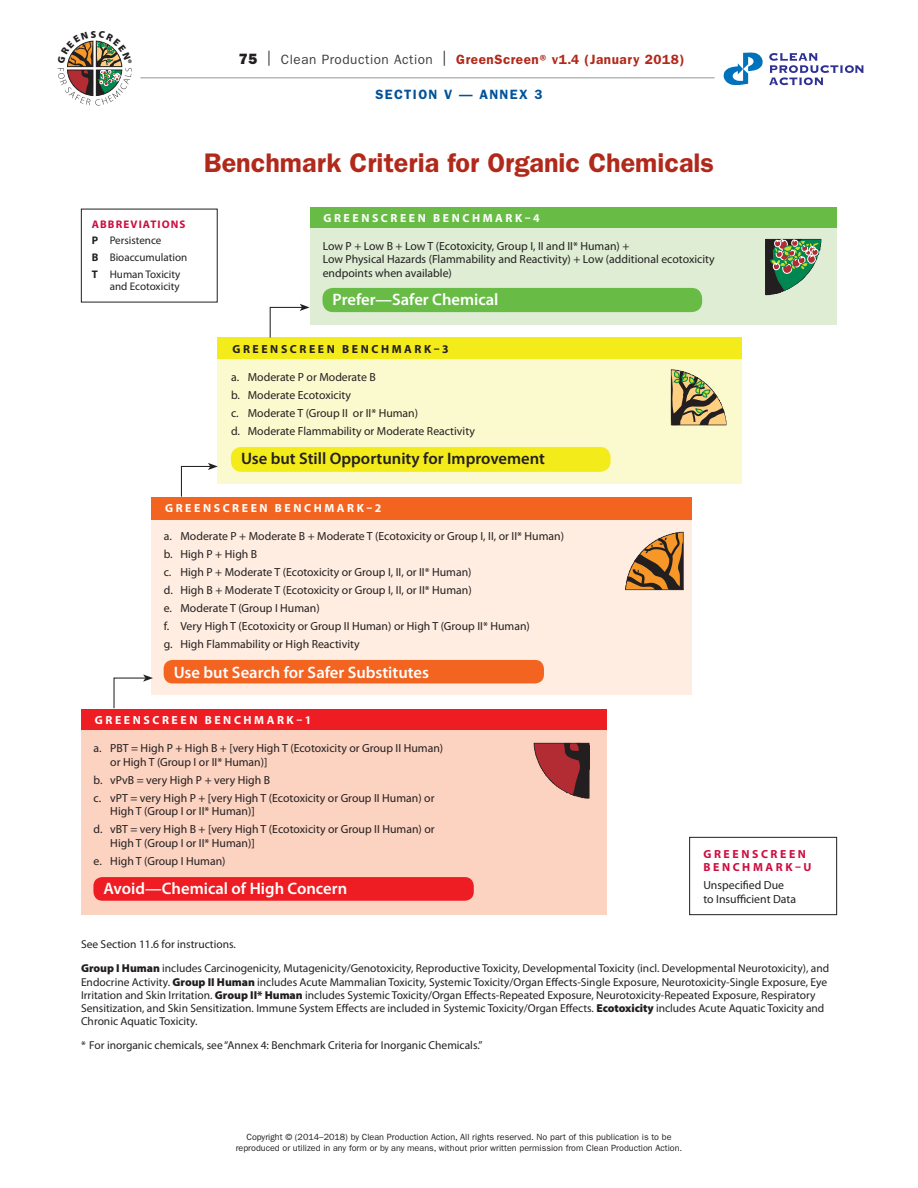
<style>
.page{position:relative;width:918px;height:1188px;background:#fff}
.page>*{position:absolute;margin:0;border:0;box-sizing:border-box;transform-origin:0 0}
.t1{font:600 27px "ITC Franklin Gothic Std";color:#b1291a}
.t2{font:600 16.65px "Myriad Pro";color:#fff}
.t3{font:600 16.65px "Myriad Pro";color:#231f20}
.t4{font:600 13.5px "ITC Franklin Gothic Std";letter-spacing:.04em;color:#b1291a}
.t5{font:600 13.5px "ITC Franklin Gothic Std";letter-spacing:.1em;color:#01529a}
.t6{font:11.7px/18px "Myriad Pro";color:#231f20}
.t7{font:700 11.7px "Myriad Pro";letter-spacing:.22em;color:#fff}
.t8{font:700 11.7px "Myriad Pro";letter-spacing:.22em;color:#231f20}
.t9{font:700 11.7px/13.8px "Myriad Pro";letter-spacing:.22em;color:#cd0d40}
.t10{font:11.55px/13.2px "Myriad Pro";color:#231f20}
.t11{font:11.1px/16.6px "Myriad Pro";color:#231f20}
.t12{font:700 11.1px "Myriad Pro";color:#cd0d40}
.t13{font:9px/10.8px "ITC Franklin Gothic Std";color:#231f20;text-align:center}
.s1{font-family:"ITC Franklin Gothic Std Hvy";font-weight:400;font-size:15px;color:#231f20}
.s2{font-weight:400;font-size:15px;color:#231f20}
.s3{font-weight:400;color:#3e3e3f}
.s4{font-weight:700;color:#cd0d40}
.s5{font-weight:700}
.s6{font-weight:900}
</style>
<div class="page">
<svg style="left:724px;top:52px;width:39px;height:34px"></svg>
<svg style="left:769px;top:53px;width:95px;height:32px"></svg>
<hr style="left:140px;top:77px;width:575px;height:1px;background:#939598">
<div style="left:310px;top:207px;width:527px;height:22px;background:#68bc45"></div>
<div style="left:310px;top:228px;width:527px;height:97px;background:#deedd4"></div>
<div style="left:323px;top:288px;width:379px;height:24px;background:#68bc45;border-radius:10px"></div>
<svg style="left:765px;top:239px;width:56px;height:56px"></svg>
<div style="left:151px;top:518px;width:541px;height:177px;background:#feede0"></div>
<div style="left:151px;top:497px;width:541px;height:23px;background:#f36421"></div>
<div style="left:164px;top:660px;width:380px;height:23px;background:#f36421;border-radius:9px"></div>
<svg style="left:625px;top:532px;width:59px;height:58px"></svg>
<div style="left:81px;top:709px;width:526px;height:22px;background:#ee1d23"></div>
<div style="left:81px;top:730px;width:526px;height:184px;background:#fcd2c0"></div>
<div style="left:93px;top:877px;width:381px;height:24px;background:#ee1d23;border-radius:9px"></div>
<svg style="left:534px;top:743px;width:56px;height:56px"></svg>
<div style="left:218px;top:337px;width:524px;height:22px;background:#f4ec1a"></div>
<div style="left:218px;top:359px;width:524px;height:125px;background:#fbf9ce"></div>
<div style="left:231px;top:447px;width:380px;height:25px;background:#f4ec1a;border-radius:11px"></div>
<svg style="left:671px;top:369px;width:55px;height:57px"></svg>
<svg style="left:269px;top:304px;width:41px;height:34px"></svg>
<svg style="left:180px;top:463px;width:38px;height:34px"></svg>
<svg style="left:113px;top:674px;width:40px;height:35px"></svg>
<div style="left:689px;top:837px;width:148px;height:78px;border:1px solid #231f20"></div>
<svg style="left:57px;top:40px;width:75px;height:66px"></svg>
<p class="t4" style="left:239px;top:51px;width:447px"><span class="s1">75</span> <span class="s2">|</span> <span class="s3">Clean Production Action</span> <span class="s2">|</span> GreenScreen® v1.4 (January 2018)</p>
<p class="t5" style="left:375px;top:86px;width:169px">section V — Annex 3</p>
<p class="t11" style="left:92px;top:216px;width:97px;text-indent:24px"><span class="s4">REVIATIONS<br></span><span class="s5">P</span> Persistence<br><span class="s5">B</span> Bioaccumulation<br><span class="s5">T</span> Human Toxicity</p>
<p class="t11" style="left:110px;top:278px;width:72px">and Ecotoxicity</p>
<p class="t12" style="left:92px;top:217px;width:9px">ABB</p>
<h1 class="t1" style="left:204px;top:146px;width:512px">Benchmark Criteria for Organic Chemicals</h1>
<p class="t7" style="left:323px;top:210px;width:218px">GREENSCREEN BENCHMARK–4</p>
<p class="t6" style="left:323px;top:239px;width:394px;line-height:13.8px">Low P + Low B + Low T (Ecotoxicity, Group I, II and II* Human) +<br>Low Physical Hazards (Flammability and Reactivity) + Low (additional ecotoxicity endpoints when available)</p>
<h2 class="t2" style="left:333px;top:289px;width:167px">Prefer—Safer Chemical</h2>
<p class="t8" style="left:232px;top:342px;width:218px">GREENSCREEN BENCHMARK–3</p>
<p class="t6" style="left:231px;top:368px;width:245px">a. Moderate P or Moderate B<br>b. Moderate Ecotoxicity<br>c. Moderate T (Group II or II* Human)<br>d. Moderate Flammability or Moderate Reactivity</p>
<h2 class="t3" style="left:241px;top:448px;width:306px">Use but Still Opportunity for Improvement</h2>
<p class="t7" style="left:165px;top:501px;width:218px">GREENSCREEN BENCHMARK–2</p>
<p class="t6" style="left:164px;top:527px;width:402px">a. Moderate P + Moderate B + Moderate T (Ecotoxicity or Group I, II, or II* Human) b. High P + High B<br>c. High P + Moderate T (Ecotoxicity or Group I, II, or II* Human)<br>d. High B + Moderate T (Ecotoxicity or Group I, II, or II* Human)<br>e. Moderate T (Group I Human)<br>f. Very High T (Ecotoxicity or Group II Human) or High T (Group II* Human)<br>g. High Flammability or High Reactivity</p>
<h2 class="t2" style="left:174px;top:662px;width:257px">Use but Search for Safer Substitutes</h2>
<p class="t7" style="left:95px;top:713px;width:218px">GREENSCREEN BENCHMARK–1</p>
<p class="t6" style="left:110px;top:741px;width:334px;line-height:13.8px;text-indent:-17px">a. PBT = High P + High B + [very High T (Ecotoxicity or Group II Human) or High T (Group I or II* Human)]</p>
<p class="t6" style="left:94px;top:770px;width:342px">b. vPvB = very High P + very High B<br>c. vPT = very High P + [very High T (Ecotoxicity or Group II Human) or</p>
<p class="t6" style="left:94px;top:802px;width:343px;text-indent:17px">High T (Group I or II* Human)]<br>d. vBT = very High B + [very High T (Ecotoxicity or Group II Human) or</p>
<p class="t6" style="left:94px;top:834px;width:163px;text-indent:17px">High T (Group I or II* Human)] e. High T (Group I Human)</p>
<h2 class="t2" style="left:104px;top:877px;width:245px">Avoid—Chemical of High Concern</h2>
<p class="t9" style="left:703px;top:846px;width:110px">GREENSCREEN<br>BENCHMARK–U</p>
<p class="t6" style="left:703px;top:878px;width:94px;line-height:13.8px">Unspecified Due to Insufficient Data</p>
<p class="t10" style="left:81px;top:932px;width:750px;line-height:24.2px">See Section 11.6 for instructions.<br><span class="s6">Group I Human</span> includes Carcinogenicity, Mutagenicity/Genotoxicity, Reproductive Toxicity, Developmental Toxicity (incl. Developmental Neurotoxicity), and</p>
<p class="t10" style="left:81px;top:975px;width:748px">Endocrine Activity. <span class="s6">Group II Human</span> includes Acute Mammalian Toxicity, Systemic Toxicity/Organ Effects-Single Exposure, Neurotoxicity-Single Exposure, Eye Irritation and Skin Irritation. <span class="s6">Group II* Human</span> includes Systemic Toxicity/Organ Effects-Repeated Exposure, Neurotoxicity-Repeated Exposure, Respiratory Sensitization, and Skin Sensitization. Immune System Effects are included in Systemic Toxicity/Organ Effects. <span class="s6">Ecotoxicity</span> includes Acute Aquatic Toxicity and Chronic Aquatic Toxicity.</p>
<p class="t10" style="left:81px;top:1039px;width:403px">* For inorganic chemicals, see “Annex 4: Benchmark Criteria for Inorganic Chemicals.”</p>
<p class="t13" style="left:236px;top:1132px;width:448px">Copyright © (2014–2018) by Clean Production Action, All rights reserved. No part of this publication is to be reproduced or utilized in any form or by any means, without prior written permission from Clean Production Action.</p>
</div>
